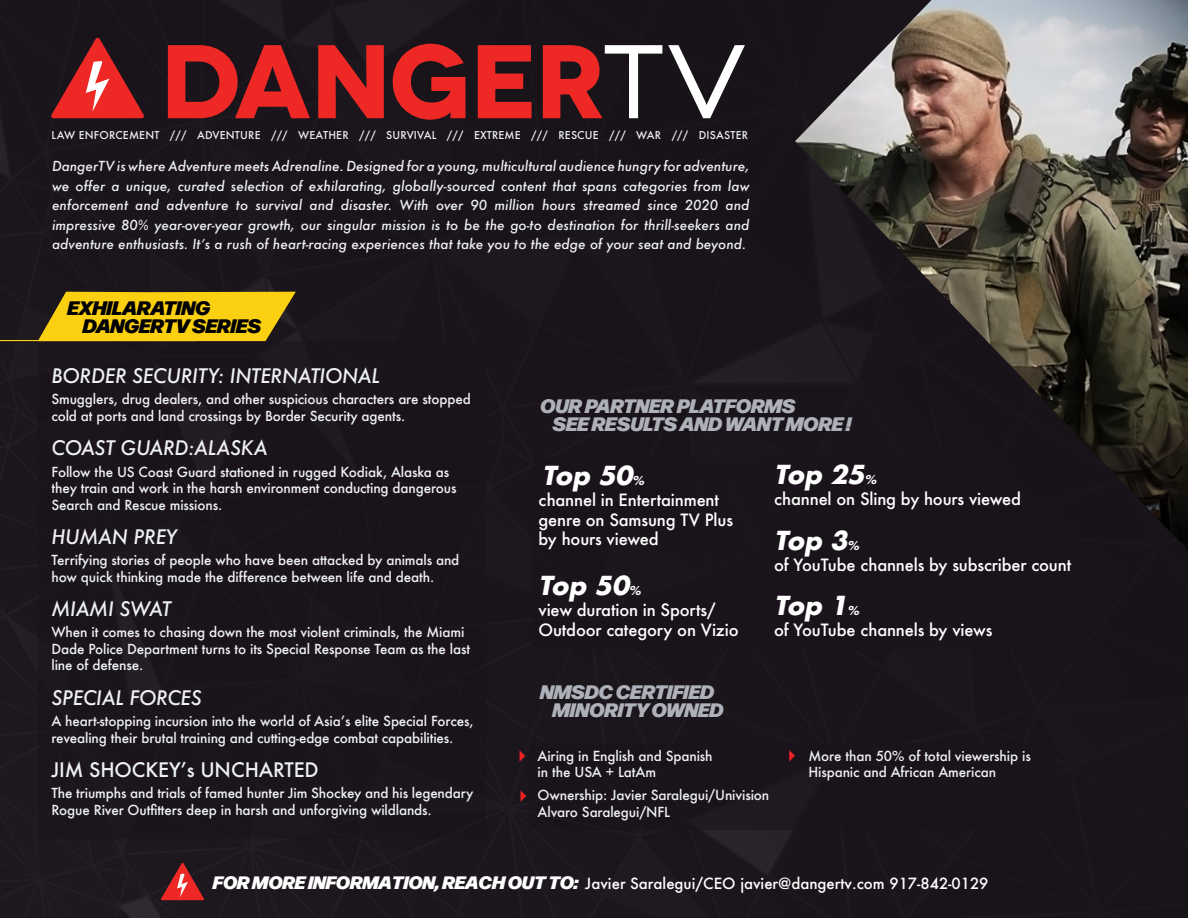
<style>
.page{position:relative;width:1188px;height:918px;background:#1a141b}
.page>*{position:absolute;margin:0;border:0;box-sizing:border-box;transform-origin:0 0}
.t1{font:italic 700 25.5px "Futura";color:#fff}
.t2{font:italic 500 19.5px "Futura";letter-spacing:-.01em;color:#edf0f4}
.t3{font:italic 900 19.5px/18px "Forma DJR Display";color:#aeb0ba}
.t4{font:italic 900 19.5px "Forma DJR Display";color:#000}
.t5{font:500 19.5px "Futura";letter-spacing:-.01em;color:#edf0f4}
.t6{font:500 16.5px/19.5px "Futura";letter-spacing:-.01em;color:#fff}
.t7{font:500 15px "Futura";color:#fff}
.t8{font:500 13.5px/16.5px "Futura";letter-spacing:-.01em;color:#edf0f4}
.t9{font:italic 500 13.5px/19.5px "Futura";color:#edf0f4;text-align:justify}
.t10{font:500 10.5px "Futura";letter-spacing:.015em;color:#edf0f4}
.s1{font-size:12px}
.s2{font-family:"Forma DJR Display";font-weight:900;font-style:italic;font-size:18px}
</style>
<div class="page">
<svg style="left:51px;top:38px;width:93px;height:80px"></svg>
<svg style="left:168px;top:44px;width:577px;height:76px"></svg>
<svg style="left:161px;top:863px;width:43px;height:37px"></svg>
<div style="left:529px;top:743px;width:525px;height:86px;background:#1a131b"></div>
<svg style="left:520px;top:790px;width:6px;height:12px"></svg>
<svg style="left:789px;top:750px;width:6px;height:11px"></svg>
<svg style="left:520px;top:750px;width:5px;height:12px"></svg>
<div style="left:39px;top:341px;width:447px;height:497px;background:#1a131b"></div>
<svg style="left:38px;top:292px;width:258px;height:49px"></svg>
<hr style="left:0;top:340px;width:196px;height:1px;background:#fcd111">
<img style="left:795px;top:0;width:393px;height:550px">
<div style="left:534px;top:457px;width:542px;height:192px;background:#1a131b"></div>
<p class="t10" style="left:51px;top:128px;width:698px">LAW ENFORCEMENT /// ADVENTURE /// WEATHER /// SURVIVAL /// EXTREME /// RESCUE /// WAR /// DISASTER</p>
<p class="t9" style="left:52px;top:156px;width:699px">DangerTV is where Adventure meets Adrenaline. Designed for a young, multicultural audience hungry for adventure, we offer a unique, curated selection of exhilarating, globally-sourced content that spans categories from law enforcement and adventure to survival and disaster. With over 90 million hours streamed since 2020 and impressive 80% year-over-year growth, our singular mission is to be the go-to destination for thrill-seekers and adventure enthusiasts. It’s a rush of heart-racing experiences that take you to the edge of your seat and beyond.</p>
<p class="t4" style="left:67px;top:293px;width:144px">EXHILARATING</p>
<p class="t4" style="left:83px;top:311px;width:180px">DANGERTV SERIES</p>
<p class="t2" style="left:51px;top:363px;width:330px">BORDER SECURITY: INTERNATIONAL</p>
<p class="t8" style="left:51px;top:391px;width:421px">Smugglers, drug dealers, and other suspicious characters are stopped cold at ports and land crossings by Border Security agents.</p>
<p class="t2" style="left:51px;top:435px;width:217px">COAST GUARD:ALASKA</p>
<p class="t8" style="left:51px;top:463px;width:407px">Follow the US Coast Guard stationed in rugged Kodiak, Alaska as they train and work in the harsh environment conducting dangerous<br>Search and Rescue missions.</p>
<p class="t2" style="left:51px;top:524px;width:127px">HUMAN PREY</p>
<p class="t8" style="left:51px;top:552px;width:409px">Terrifying stories of people who have been attacked by animals and how quick thinking made the difference between life and death.</p>
<p class="t2" style="left:51px;top:596px;width:121px">MIAMI SWAT</p>
<p class="t8" style="left:51px;top:624px;width:420px">When it comes to chasing down the most violent criminals, the Miami<br>Dade Police Department turns to its Special Response Team as the last line of defense.</p>
<p class="t2" style="left:51px;top:684px;width:152px">SPECIAL FORCES</p>
<p class="t8" style="left:51px;top:713px;width:424px">A heart-stopping incursion into the world of Asia’s elite Special Forces, revealing their brutal training and cutting-edge combat capabilities.</p>
<p class="t5" style="left:51px;top:757px;width:269px">JIM SHOCKEY’s UNCHARTED</p>
<p class="t8" style="left:51px;top:785px;width:424px">The triumphs and trials of famed hunter Jim Shockey and his legendary<br>Rogue River Outfitters deep in harsh and unforgiving wildlands.</p>
<p class="t3" style="left:552px;top:396px;width:300px;text-indent:-12px">OUR PARTNER PLATFORMS<br>SEE RESULTS AND WANT MORE !</p>
<p class="t1" style="left:542px;top:457px;width:107px">Top 50<span class="s1">%</span></p>
<p class="t6" style="left:539px;top:490px;width:196px">channel in Entertainment genre on Samsung TV Plus by hours viewed</p>
<p class="t1" style="left:539px;top:567px;width:107px">Top 50<span class="s1">%</span></p>
<p class="t6" style="left:539px;top:600px;width:202px">view duration in Sports/<br>Outdoor category on Vizio</p>
<p class="t1" style="left:774px;top:456px;width:107px">Top 25<span class="s1">%</span></p>
<p class="t6" style="left:774px;top:489px;width:248px">channel on Sling by hours viewed</p>
<p class="t1" style="left:774px;top:522px;width:90px">Top 3<span class="s1">%</span></p>
<p class="t6" style="left:774px;top:554px;width:299px">of YouTube channels by subscriber count</p>
<p class="t1" style="left:774px;top:587px;width:90px">Top 1<span class="s1">%</span></p>
<p class="t6" style="left:774px;top:620px;width:220px">of YouTube channels by views</p>
<p class="t3" style="left:552px;top:681px;width:173px;text-indent:-12px">NMSDC CERTIFIED<br>MINORITY OWNED</p>
<p class="t8" style="left:538px;top:747px;width:177px">Airing in English and Spanish in the USA + LatAm</p>
<p class="t8" style="left:538px;top:787px;width:233px">Ownership: Javier Saralegui/Univision<br>Alvaro Saralegui/NFL</p>
<p class="t8" style="left:808px;top:747px;width:224px">More than 50% of total viewership is<br>Hispanic and African American</p>
<p class="t7" style="left:213px;top:873px;width:777px"><span class="s2">FOR MORE INFORMATION, REACH OUT TO:</span> Javier Saralegui/CEO javier@dangertv.com 917-842-0129</p>
</div>
